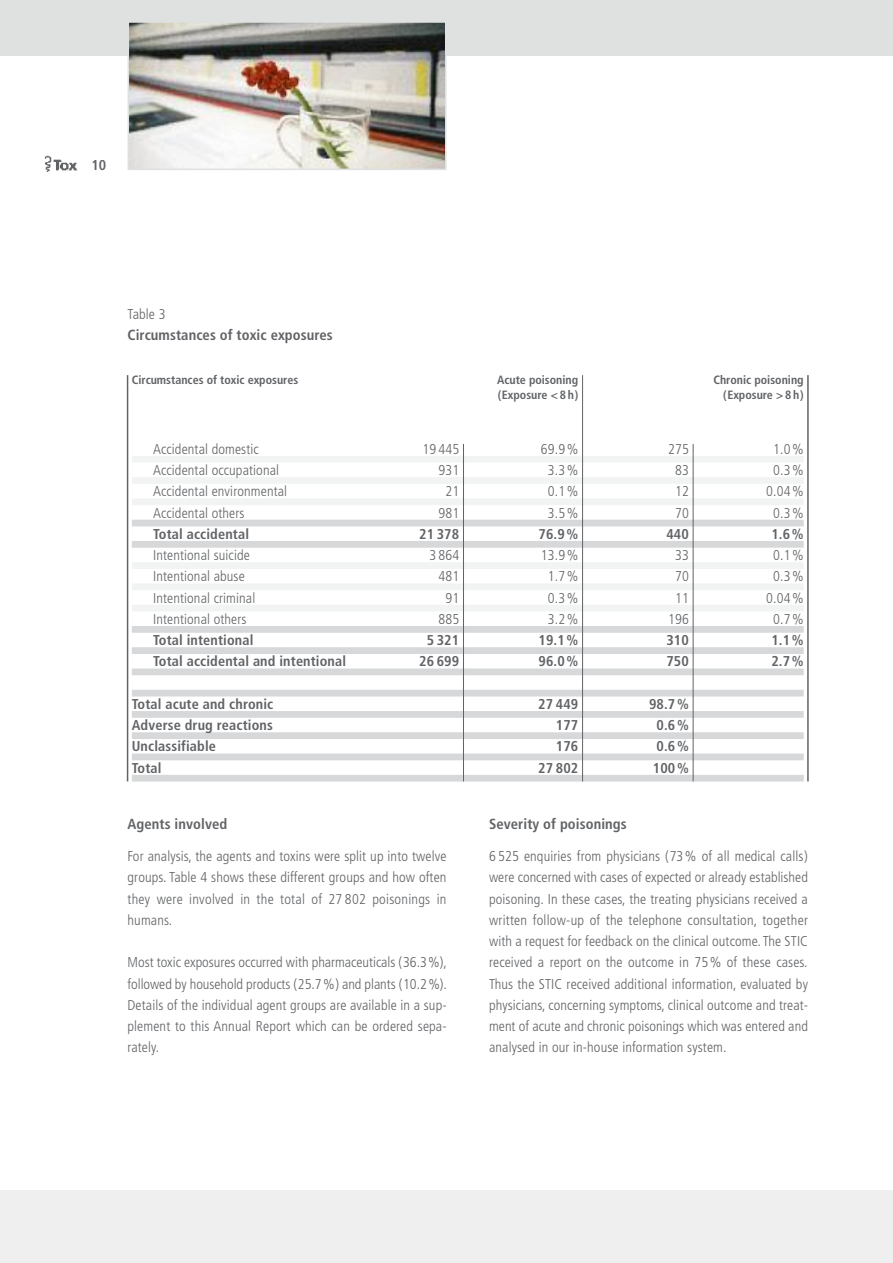
<style>
.page{position:relative;width:893px;height:1263px;background:#fff}
.page>*{position:absolute;margin:0;border:0;box-sizing:border-box;transform-origin:0 0}
.t1{font:700 condensed 14.7px "Frutiger";letter-spacing:.005em;color:#616366}
.t2{font:300 condensed 14.25px/21.3px "Frutiger";letter-spacing:.01em;color:#616366;text-align:justify}
.t3{font:700 condensed 14.25px "Frutiger";letter-spacing:.01em;color:#616366}
.t4{font:700 condensed 12px "Frutiger";color:#616366}
</style>
<div class="page">
<div style="left:0;top:0;width:893px;height:55px;background:#dfe0e0"></div>
<div style="left:132px;top:456px;width:672px;height:7px;background:#f2f3f3"></div>
<div style="left:132px;top:477px;width:672px;height:7px;background:#f2f3f3"></div>
<div style="left:132px;top:498px;width:672px;height:7px;background:#f2f3f3"></div>
<div style="left:132px;top:520px;width:672px;height:6px;background:#d7d8d9"></div>
<div style="left:132px;top:541px;width:672px;height:7px;background:#d7d8d9"></div>
<div style="left:132px;top:562px;width:672px;height:7px;background:#f2f3f3"></div>
<div style="left:132px;top:583px;width:672px;height:7px;background:#f2f3f3"></div>
<div style="left:132px;top:605px;width:672px;height:6px;background:#f2f3f3"></div>
<div style="left:132px;top:626px;width:672px;height:7px;background:#d7d8d9"></div>
<div style="left:132px;top:647px;width:672px;height:7px;background:#d7d8d9"></div>
<div style="left:132px;top:668px;width:672px;height:7px;background:#d7d8d9"></div>
<div style="left:132px;top:690px;width:672px;height:6px;background:#d7d8d9"></div>
<div style="left:132px;top:711px;width:672px;height:7px;background:#d7d8d9"></div>
<div style="left:132px;top:732px;width:672px;height:7px;background:#d7d8d9"></div>
<div style="left:132px;top:753px;width:672px;height:7px;background:#d7d8d9"></div>
<div style="left:132px;top:775px;width:672px;height:6px;background:#d7d8d9"></div>
<hr style="left:463px;top:444px;width:1px;height:337px;background:#616366">
<hr style="left:582px;top:375px;width:1px;height:406px;background:#616366">
<hr style="left:693px;top:444px;width:1px;height:337px;background:#616366">
<hr style="left:127px;top:375px;width:1px;height:406px;background:#616366">
<hr style="left:807px;top:375px;width:2px;height:406px;background:#616366">
<div style="left:0;top:1191px;width:893px;height:72px;background:#efeff0"></div>
<img style="left:45px;top:155px;width:32px;height:17px">
<img style="left:131px;top:24px;width:312px;height:143px">
<div style="left:128px;top:21px;width:318px;height:149px;border:2px solid #dfe0e0"></div>
<p class="t3" style="left:91px;top:159px;width:16px">10</p>
<p class="t2" style="left:128px;top:304px;width:39px">Table 3</p>
<p class="t1" style="left:128px;top:329px;width:207px">Circumstances of toxic exposures</p>
<p class="t4" style="left:132px;top:375px;width:168px">Circumstances of toxic exposures</p>
<p class="t4" style="left:497px;top:375px;width:83px">Acute poisoning</p>
<p class="t4" style="left:713px;top:375px;width:92px">Chronic poisoning</p>
<p class="t4" style="left:498px;top:390px;width:82px">(Exposure &lt; 8 h)</p>
<p class="t4" style="left:723px;top:390px;width:82px">(Exposure &gt; 8 h)</p>
<p class="t2" style="left:153px;top:439px;width:107px">Accidental domestic</p>
<p class="t2" style="left:422px;top:439px;width:38px">19 445</p>
<p class="t2" style="left:541px;top:439px;width:39px">69.9%</p>
<p class="t2" style="left:668px;top:439px;width:22px">275</p>
<p class="t2" style="left:773px;top:439px;width:32px">1.0%</p>
<p class="t2" style="left:153px;top:461px;width:128px">Accidental occupational</p>
<p class="t2" style="left:438px;top:461px;width:22px">931</p>
<p class="t2" style="left:548px;top:461px;width:32px">3.3%</p>
<p class="t2" style="left:675px;top:461px;width:15px">83</p>
<p class="t2" style="left:773px;top:461px;width:32px">0.3%</p>
<p class="t2" style="left:153px;top:482px;width:136px">Accidental environmental</p>
<p class="t2" style="left:445px;top:482px;width:15px">21</p>
<p class="t2" style="left:548px;top:482px;width:32px">0.1%</p>
<p class="t2" style="left:675px;top:482px;width:15px">12</p>
<p class="t2" style="left:766px;top:482px;width:39px">0.04%</p>
<p class="t2" style="left:153px;top:503px;width:93px">Accidental others</p>
<p class="t2" style="left:438px;top:503px;width:22px">981</p>
<p class="t2" style="left:548px;top:503px;width:32px">3.5%</p>
<p class="t2" style="left:675px;top:503px;width:15px">70</p>
<p class="t2" style="left:773px;top:503px;width:32px">0.3%</p>
<p class="t3" style="left:153px;top:528px;width:97px">Total accidental</p>
<p class="t3" style="left:419px;top:528px;width:42px">21 378</p>
<p class="t3" style="left:538px;top:528px;width:41px">76.9%</p>
<p class="t3" style="left:666px;top:528px;width:24px">440</p>
<p class="t3" style="left:771px;top:528px;width:34px">1.6%</p>
<p class="t2" style="left:153px;top:546px;width:98px">Intentional suicide</p>
<p class="t2" style="left:429px;top:546px;width:31px">3 864</p>
<p class="t2" style="left:541px;top:546px;width:39px">13.9%</p>
<p class="t2" style="left:675px;top:546px;width:15px">33</p>
<p class="t2" style="left:773px;top:546px;width:32px">0.1%</p>
<p class="t2" style="left:153px;top:567px;width:93px">Intentional abuse</p>
<p class="t2" style="left:438px;top:567px;width:22px">481</p>
<p class="t2" style="left:548px;top:567px;width:32px">1.7%</p>
<p class="t2" style="left:675px;top:567px;width:15px">70</p>
<p class="t2" style="left:773px;top:567px;width:32px">0.3%</p>
<p class="t2" style="left:153px;top:588px;width:104px">Intentional criminal</p>
<p class="t2" style="left:445px;top:588px;width:15px">91</p>
<p class="t2" style="left:548px;top:588px;width:32px">0.3%</p>
<p class="t2" style="left:675px;top:588px;width:15px">11</p>
<p class="t2" style="left:766px;top:588px;width:39px">0.04%</p>
<p class="t2" style="left:153px;top:609px;width:95px">Intentional others</p>
<p class="t2" style="left:438px;top:609px;width:22px">885</p>
<p class="t2" style="left:548px;top:609px;width:32px">3.2%</p>
<p class="t2" style="left:668px;top:609px;width:22px">196</p>
<p class="t2" style="left:773px;top:609px;width:32px">0.7%</p>
<p class="t3" style="left:153px;top:634px;width:102px">Total intentional</p>
<p class="t3" style="left:427px;top:634px;width:34px">5 321</p>
<p class="t3" style="left:538px;top:634px;width:41px">19.1%</p>
<p class="t3" style="left:666px;top:634px;width:24px">310</p>
<p class="t3" style="left:771px;top:634px;width:34px">1.1%</p>
<p class="t3" style="left:153px;top:656px;width:195px">Total accidental and intentional</p>
<p class="t3" style="left:419px;top:656px;width:42px">26 699</p>
<p class="t3" style="left:538px;top:656px;width:41px">96.0%</p>
<p class="t3" style="left:666px;top:656px;width:24px">750</p>
<p class="t3" style="left:771px;top:656px;width:34px">2.7%</p>
<p class="t3" style="left:132px;top:698px;width:143px">Total acute and chronic</p>
<p class="t3" style="left:538px;top:698px;width:42px">27 449</p>
<p class="t3" style="left:649px;top:698px;width:41px">98.7%</p>
<p class="t3" style="left:132px;top:719px;width:143px">Adverse drug reactions</p>
<p class="t3" style="left:556px;top:719px;width:24px">177</p>
<p class="t3" style="left:657px;top:719px;width:34px">0.6%</p>
<p class="t3" style="left:132px;top:741px;width:86px">Unclassifiable</p>
<p class="t3" style="left:556px;top:741px;width:24px">176</p>
<p class="t3" style="left:657px;top:741px;width:34px">0.6%</p>
<p class="t3" style="left:132px;top:762px;width:31px">Total</p>
<p class="t3" style="left:538px;top:762px;width:42px">27 802</p>
<p class="t3" style="left:653px;top:762px;width:38px">100%</p>
<p class="t1" style="left:128px;top:818px;width:101px">Agents involved</p>
<p class="t2" style="left:128px;top:847px;width:320px">For analysis, the agents and toxins were split up into twelve groups. Table 4 shows these different groups and how often they were involved in the total of 27 802 poisonings in humans.</p>
<p class="t2" style="left:128px;top:953px;width:321px">Most toxic exposures occurred with pharmaceuticals (36.3%), followed by household products (25.7%) and plants (10.2%).<br>Details of the individual agent groups are available in a sup&shy;plement to this Annual Report which can be ordered sepa&shy;rately.</p>
<p class="t1" style="left:489px;top:818px;width:139px">Severity of poisonings</p>
<p class="t2" style="left:489px;top:847px;width:321px">6 525 enquiries from physicians (73% of all medical calls) were concerned with cases of expected or already established poisoning. In these cases, the treating physicians received a written follow-up of the telephone consultation, together with a request for feedback on the clinical outcome. The STIC received a report on the outcome in 75% of these cases.<br>Thus the STIC received additional information, evaluated by physicians, concerning symptoms, clinical outcome and treat&shy;ment of acute and chronic poisonings which was entered and analysed in our in-house information system.</p>
</div>
